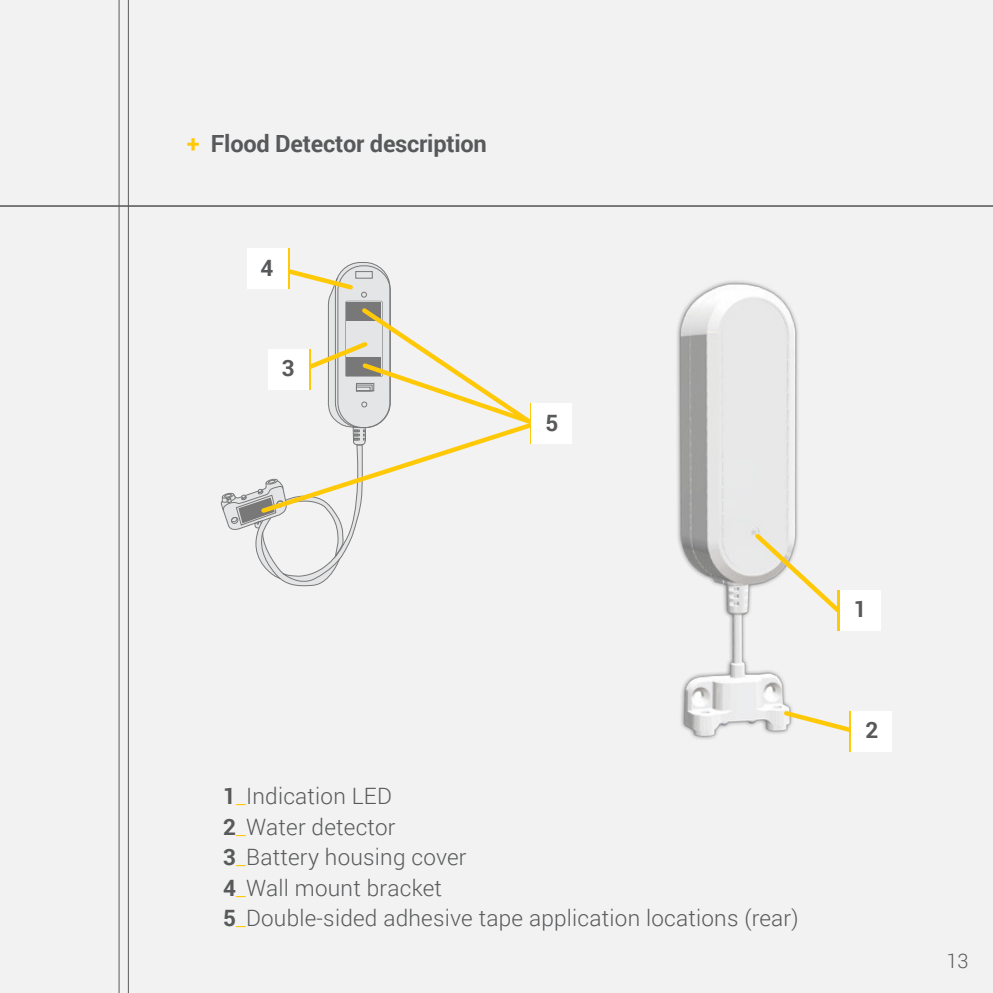
<style>
.page{position:relative;width:993px;height:993px;background:#fff}
.page>*{position:absolute;margin:0;border:0;box-sizing:border-box;transform-origin:0 0}
.t1{font:700 23.5px "Roboto";letter-spacing:-.01em;color:#58595b}
.t2{font:300 22.5px/30.2px "Roboto";letter-spacing:.01em;color:#58595b}
.t3{font:700 22.5px "Roboto";color:#58595b}
.t4{font:300 20px "Roboto";color:#58595b}
.s1{color:#ffc907}
.s2{font-weight:700}
</style>
<div class="page">
<div style="left:0;top:0;width:992px;height:992px;background:#f2f2f2"></div>
<hr style="left:128px;top:0;width:1px;height:992px;background:#58595b">
<hr style="left:119px;top:0;width:1px;height:992px;background:#58595b">
<img style="left:677px;top:281px;width:121px;height:459px">
<svg style="left:751px;top:529px;width:85px;height:87px"></svg>
<div style="left:836px;top:589px;width:41px;height:41px;background:#ffc907"></div>
<div style="left:839px;top:589px;width:41px;height:41px;background:#fff"></div>
<svg style="left:287px;top:248px;width:3px;height:17px"></svg>
<div style="left:246px;top:248px;width:41px;height:41px;background:#fff"></div>
<svg style="left:780px;top:707px;width:68px;height:29px"></svg>
<div style="left:848px;top:710px;width:41px;height:41px;background:#ffc907"></div>
<div style="left:851px;top:710px;width:40px;height:41px;background:#fff"></div>
<svg style="left:220px;top:265px;width:309px;height:322px"></svg>
<div style="left:529px;top:403px;width:41px;height:41px;background:#ffc907"></div>
<div style="left:531px;top:403px;width:41px;height:41px;background:#fff"></div>
<p class="t1" style="left:187px;top:134px;width:301px"><span class="s1">+</span> Flood Detector description</p>
<p class="t3" style="left:260px;top:258px;width:14px">4</p>
<p class="t3" style="left:282px;top:358px;width:14px">3</p>
<p class="t3" style="left:545px;top:413px;width:14px">5</p>
<p class="t2" style="left:223px;top:782px;width:576px"><span class="s2">1</span><span class="s1">_</span>Indication LED<br><span class="s2">2</span><span class="s1">_</span>Water detector<br><span class="s2">3</span><span class="s1">_</span>Battery housing cover<br><span class="s2">4</span><span class="s1">_</span>Wall mount bracket<br><span class="s2">5</span><span class="s1">_</span>Double-sided adhesive tape application locations (rear)</p>
<p class="t3" style="left:853px;top:599px;width:14px">1</p>
<p class="t3" style="left:865px;top:720px;width:14px">2</p>
<p class="t4" style="left:946px;top:951px;width:23px">13</p>
</div>
